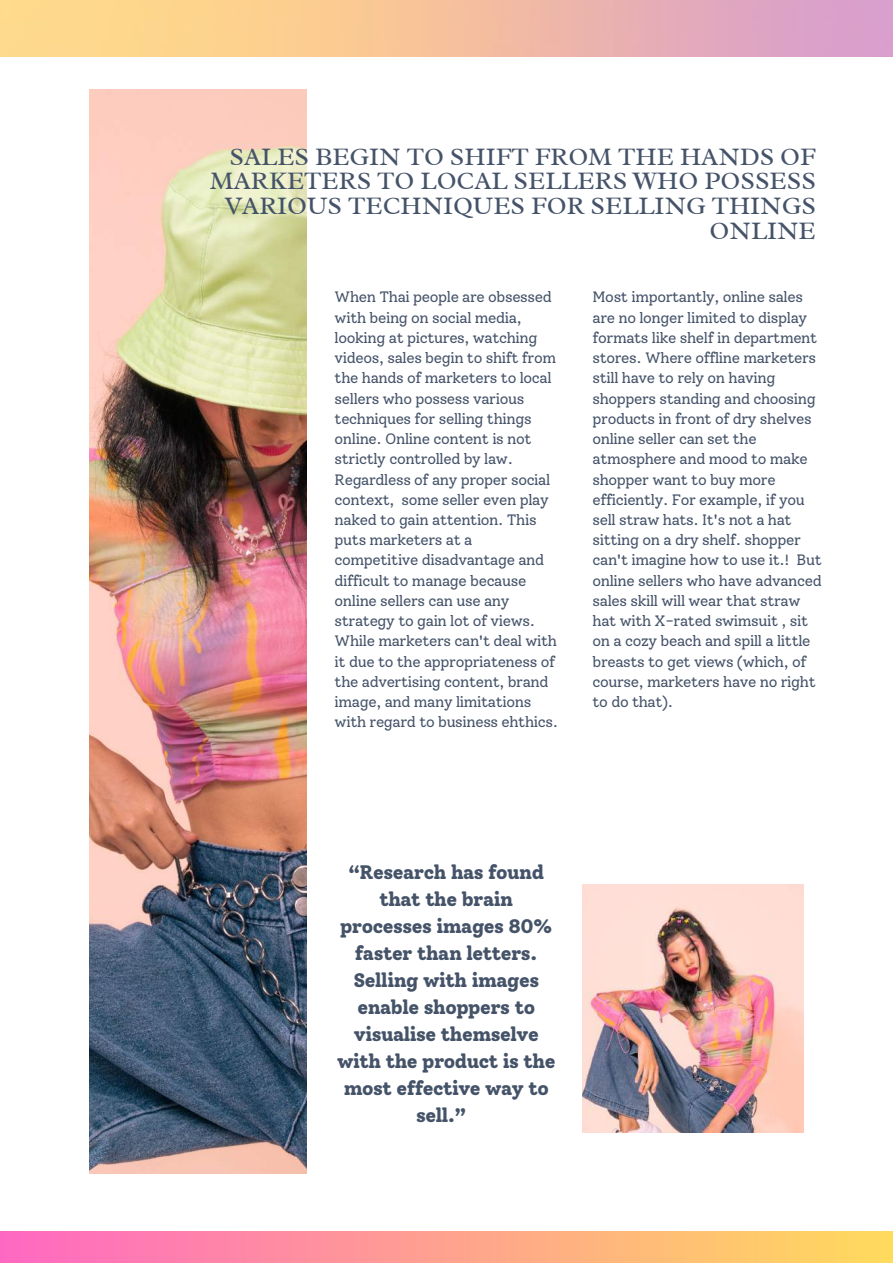
<style>
.page{position:relative;width:893px;height:1264px;background:#fff}
.page>*{position:absolute;margin:0;border:0;box-sizing:border-box;transform-origin:0 0}
.t1{font:25.5px/24.8px "Radley";color:#455369;text-align:right}
.t2{font:800 19.5px/27px "Solway";letter-spacing:-.025em;color:#455369;text-align:center}
.t3{font:15px/20.2px "Solway";letter-spacing:-.025em;color:#455369}
</style>
<div class="page">
<img style="left:583px;top:884px;width:220px;height:248px">
<img style="left:89px;top:89px;width:217px;height:1084px">
<div style="left:0;top:1231px;width:892px;height:31px;background:linear-gradient(to right,#ff68c2,#ffdb5c)"></div>
<h1 class="t1" style="left:210px;top:144px;width:607px">SALES BEGIN TO SHIFT FROM THE HANDS OF<br>MARKETERS TO LOCAL SELLERS WHO POSSESS<br>VARIOUS TECHNIQUES FOR SELLING THINGS<br>ONLINE</h1>
<p class="t3" style="left:334px;top:287px;width:225px">When Thai people are obsessed with being on social media, looking at pictures, watching videos, sales begin to shift from the hands of marketers to local sellers who possess various techniques for selling things online. Online content is not strictly controlled by law.<br>Regardless of any proper social context, some seller even play naked to gain attention. This puts marketers at a competitive disadvantage and difficult to manage because online sellers can use any strategy to gain lot of views.<br>While marketers can't deal with it due to the appropriateness of the advertising content, brand image, and many limitations with regard to business ehthics.</p>
<p class="t3" style="left:592px;top:287px;width:231px">Most importantly, online sales are no longer limited to display formats like shelf in department stores. Where offline marketers still have to rely on having shoppers standing and choosing products in front of dry shelves online seller can set the atmosphere and mood to make shopper want to buy more efficiently. For example, if you sell straw hats. It's not a hat sitting on a dry shelf. shopper can't imagine how to use it.! But online sellers who have advanced sales skill will wear that straw hat with X-rated swimsuit , sit on a cozy beach and spill a little breasts to get views (which, of course, marketers have no right to do that).</p>
<h2 class="t2" style="left:337px;top:858px;width:220px">“Research has found that the brain processes images 80% faster than letters.<br>Selling with images enable shoppers to visualise themselve with the product is the most effective way to sell.”</h2>
</div>
